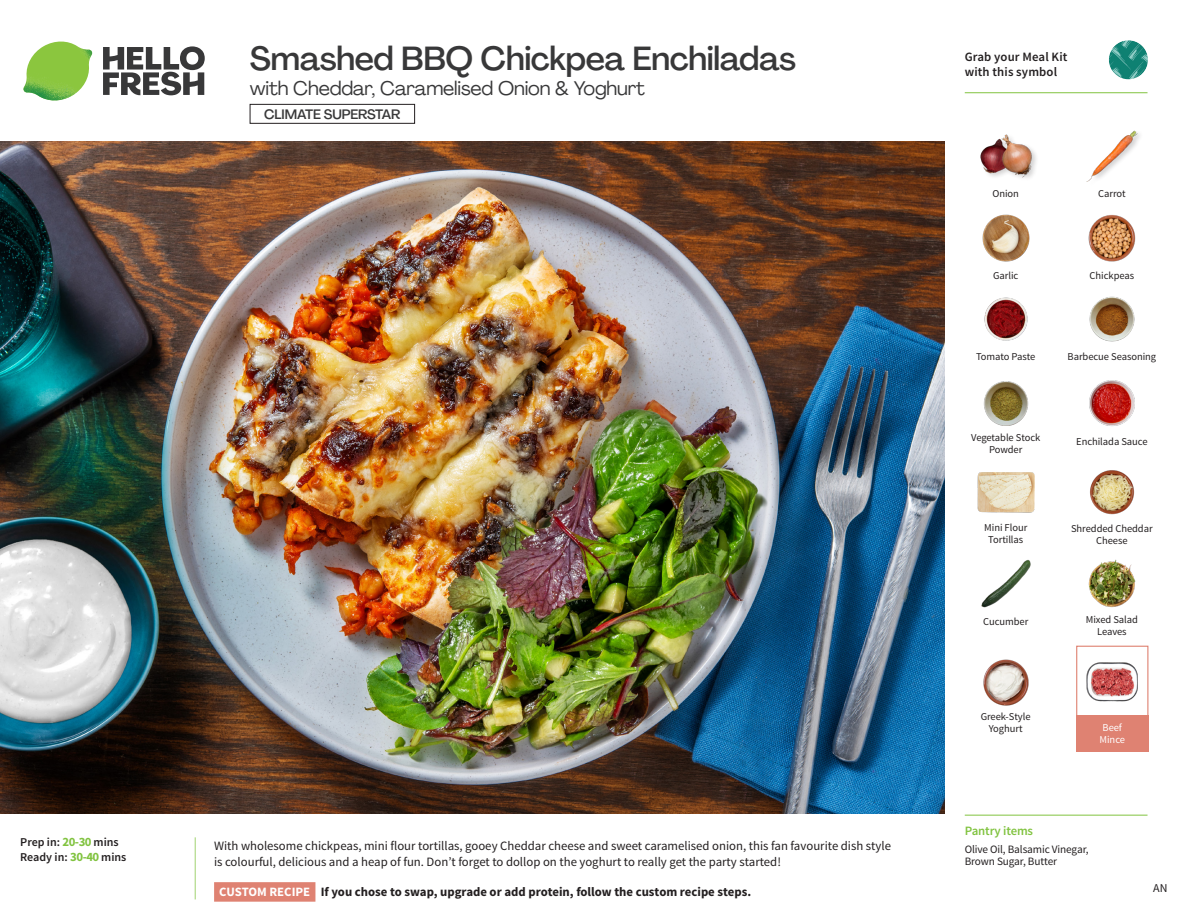
<style>
.page{position:relative;width:1188px;height:918px;background:#fff}
.page>*{position:absolute;margin:0;border:0;box-sizing:border-box;transform-origin:0 0}
._15_Titel_UK{font:500 33px "Agrandir";letter-spacing:-.01em;color:#383839}
._15_Titel_UK-2{font:19.5px "Agrandir";letter-spacing:-.01em;color:#383839}
.t1{font:500 13.5px "Agrandir";letter-spacing:-.01em;color:#383839}
.Step_6_Text_AU{font:12.75px/16.5px "Source Sans Pro";color:#231f20}
.Step_6_Text_AU-2{font:700 12.75px "Source Sans Pro";color:#231f20}
.t2{font:600 12.75px/15px "Source Sans Pro";letter-spacing:.01em;color:#231f20}
._04_Headers_Front{font:600 12.75px "Source Sans Pro";letter-spacing:-.01em;color:#81c340}
._04_Intro{font:600 12px "Source Sans Pro";color:#231f20}
.t3{font:12px "Source Sans Pro";color:#231f20}
._05_Pantry{font:11.25px/12px "Source Sans Pro";letter-spacing:-.01em;color:#231f20}
._18_FRONT_ingredients{font:10.5px/12px "Source Sans Pro";letter-spacing:-.005em;color:#231f20;text-align:center}
._18_FRONT_ingredients-2{font:10.5px/12px "Source Sans Pro";letter-spacing:-.005em;color:#fff}
.s1{font-weight:700;font-size:12.75px;color:#81c340}
.s2{color:#fff}
</style>
<div class="page">
<svg style="left:103px;top:46px;width:102px;height:49px"></svg>
<img style="left:23px;top:42px;width:69px;height:59px">
<svg style="left:1091px;top:40px;width:57px;height:54px"></svg>
<svg style="left:194px;top:837px;width:122px;height:65px"></svg>
<img style="left:0;top:142px;width:945px;height:672px">
<div style="left:1076px;top:646px;width:72px;height:72px;border:1px solid #df8272"></div>
<div style="left:1076px;top:716px;width:72px;height:36px;background:#df8272"></div>
<img style="left:1086px;top:662px;width:51px;height:40px">
<img style="left:1089px;top:296px;width:46px;height:46px">
<img style="left:1089px;top:380px;width:46px;height:46px">
<img style="left:983px;top:381px;width:46px;height:45px">
<img style="left:977px;top:472px;width:57px;height:41px">
<img style="left:1088px;top:559px;width:48px;height:49px">
<img style="left:981px;top:560px;width:50px;height:48px">
<img style="left:983px;top:659px;width:46px;height:47px">
<img style="left:984px;top:297px;width:44px;height:44px">
<img style="left:982px;top:214px;width:48px;height:48px">
<img style="left:1088px;top:215px;width:48px;height:47px">
<div style="left:979px;top:133px;width:60px;height:51px;background:#231f20;opacity:.2"></div>
<img style="left:979px;top:133px;width:55px;height:51px">
<img style="left:1086px;top:130px;width:54px;height:52px">
<img style="left:1090px;top:470px;width:45px;height:45px">
<div style="left:250px;top:104px;width:165px;height:20px;border:1px solid #231f20"></div>
<hr style="left:965px;top:815px;width:183px;height:1px;background:#81c340">
<hr style="left:965px;top:92px;width:183px;height:1px;background:#81c340">
<p class="_04_Intro" style="left:20px;top:835px;width:100px">Prep in: <span class="s1">20-30</span> mins</p>
<p class="_04_Intro" style="left:20px;top:850px;width:108px">Ready in: <span class="s1">30-40</span> mins</p>
<p class="_15_Titel_UK" style="left:250px;top:38px;width:548px">Smashed BBQ Chickpea Enchiladas</p>
<p class="_15_Titel_UK-2" style="left:250px;top:76px;width:397px">with Cheddar, Caramelised Onion &amp; Yoghurt</p>
<p class="t1" style="left:264px;top:106px;width:138px">CLIMATE SUPERSTAR</p>
<p class="Step_6_Text_AU" style="left:214px;top:838px;width:678px">With wholesome chickpeas, mini flour tortillas, gooey Cheddar cheese and sweet caramelised onion, this fan favourite dish style is colourful, delicious and a heap of fun. Don’t forget to dollop on the yoghurt to really get the party started!</p>
<p class="Step_6_Text_AU-2" style="left:219px;top:883px;width:533px"><span class="s2">CUSTOM RECIPE</span> If you chose to swap, upgrade or add protein, follow the custom recipe steps.</p>
<p class="t2" style="left:965px;top:50px;width:104px">Grab your Meal Kit with this symbol</p>
<p class="_18_FRONT_ingredients" style="left:993px;top:188px;width:28px">Onion</p>
<p class="_18_FRONT_ingredients" style="left:1098px;top:188px;width:29px">Carrot</p>
<p class="_18_FRONT_ingredients" style="left:993px;top:270px;width:27px">Garlic</p>
<p class="_18_FRONT_ingredients" style="left:1090px;top:270px;width:46px">Chickpeas</p>
<p class="_18_FRONT_ingredients" style="left:976px;top:351px;width:61px">Tomato Paste</p>
<p class="_18_FRONT_ingredients" style="left:1068px;top:351px;width:90px">Barbecue Seasoning</p>
<p class="_18_FRONT_ingredients" style="left:971px;top:432px;width:71px">Vegetable Stock<br>Powder</p>
<p class="_18_FRONT_ingredients" style="left:1076px;top:435px;width:73px">Enchilada Sauce</p>
<p class="_18_FRONT_ingredients" style="left:984px;top:522px;width:45px">Mini Flour<br>Tortillas</p>
<p class="_18_FRONT_ingredients" style="left:1071px;top:523px;width:83px">Shredded Cheddar<br>Cheese</p>
<p class="_18_FRONT_ingredients" style="left:983px;top:615px;width:47px">Cucumber</p>
<p class="_18_FRONT_ingredients" style="left:1086px;top:614px;width:54px">Mixed Salad<br>Leaves</p>
<p class="_18_FRONT_ingredients" style="left:981px;top:711px;width:51px">Greek-Style<br>Yoghurt</p>
<p class="_18_FRONT_ingredients-2" style="left:1100px;top:722px;width:27px">Beef<br>Mince</p>
<p class="_04_Headers_Front" style="left:965px;top:822px;width:70px">Pantry items</p>
<p class="_05_Pantry" style="left:965px;top:844px;width:125px">Olive Oil, Balsamic Vinegar,<br>Brown Sugar, Butter</p>
<p class="t3" style="left:1153px;top:880px;width:16px">AN</p>
</div>
